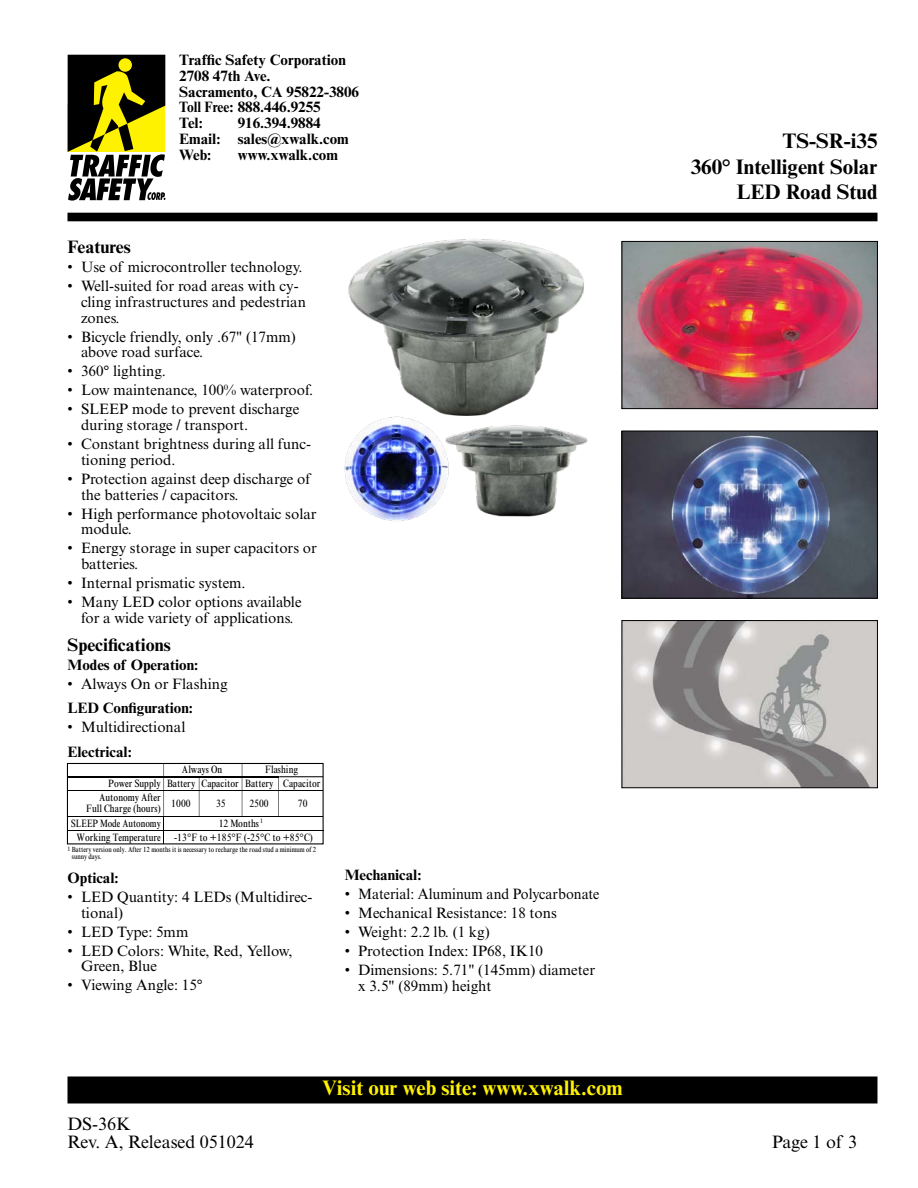
<style>
.page{position:relative;width:918px;height:1188px;background:#fff}
.page>*{position:absolute;margin:0;border:0;box-sizing:border-box;transform-origin:0 0}
.t1{font:700 21px/25.5px "Times New Roman MT Std";color:#000;text-align:right}
.t2{font:700 21px "Times New Roman MT Std";color:#fff200}
.t3{font:18px/18px "Times New Roman MT Std";color:#000}
.t4{font:700 18px "Times New Roman MT Std";color:#000}
.t5{font:15px/15.8px "Times New Roman MT Std";color:#000}
.t6{font:700 15px/15.9px "Times New Roman MT Std";color:#000}
.t7{font:condensed 10.8px/14.2px "Times New Roman MT Std";color:#010101}
.t8{font:condensed 10.8px "Times New Roman MT Std";color:#010101;scale:.96 1}
.t9{font:condensed 7.5px/7.5px "Times New Roman MT Std";letter-spacing:-.005em;color:#010101}
.s1{font-size:6.45px}
</style>
<div class="page">
<div style="left:68px;top:1077px;width:809px;height:26px;background:#000"></div>
<div style="left:68px;top:1076px;width:810px;height:27px;border:2px solid #000"></div>
<div style="left:68px;top:213px;width:810px;height:8px;background:#000"></div>
<svg style="left:68px;top:55px;width:97px;height:146px;background:#686527"></svg>
<hr style="left:67px;top:776px;width:212px;height:1px;background:#000">
<hr style="left:279px;top:776px;width:44px;height:1px;background:#000">
<hr style="left:67px;top:790px;width:212px;height:1px;background:#000">
<hr style="left:279px;top:790px;width:44px;height:1px;background:#000">
<svg style="left:199px;top:777px;width:1px;height:39px"></svg>
<svg style="left:242px;top:765px;width:1px;height:51px"></svg>
<svg style="left:278px;top:777px;width:1px;height:39px"></svg>
<hr style="left:67px;top:816px;width:212px;height:1px;background:#000">
<hr style="left:279px;top:816px;width:44px;height:1px;background:#000">
<hr style="left:67px;top:830px;width:97px;height:1px;background:#000">
<hr style="left:164px;top:830px;width:159px;height:1px;background:#000">
<div style="left:67px;top:763px;width:257px;height:81px;border:1px solid #000"></div>
<img style="left:345px;top:221px;width:255px;height:195px">
<img style="left:345px;top:415px;width:110px;height:106px">
<img style="left:445px;top:420px;width:143px;height:100px">
<img style="left:624px;top:243px;width:252px;height:164px">
<div style="left:622px;top:241px;width:256px;height:168px;border:1px solid #000"></div>
<img style="left:624px;top:433px;width:252px;height:164px">
<div style="left:622px;top:431px;width:256px;height:168px;border:1px solid #000"></div>
<img style="left:624px;top:622px;width:252px;height:164px">
<div style="left:622px;top:620px;width:256px;height:168px;border:1px solid #000"></div>
<p class="t6" style="left:179px;top:51px;width:181px">Traffic Safety Corporation<br>2708 47th Ave.<br>Sacramento, CA 95822-3806<br>Toll Free: 888.446.9255<br>Tel:</p>
<p class="t6" style="left:179px;top:115px;width:171px;text-indent:58px">916.394.9884<br>Email: sales@xwalk.com<br>Web:</p>
<p class="t6" style="left:238px;top:147px;width:102px">www.xwalk.com</p>
<p class="t4" style="left:68px;top:236px;width:65px">Features</p>
<p class="t5" style="left:68px;top:259px;width:237px">• Use of microcontroller technology.</p>
<p class="t5" style="left:81px;top:278px;width:226px;text-indent:-14px">• Well-suited for road areas with cy&shy;cling infrastructures and pedestrian zones.</p>
<p class="t5" style="left:81px;top:329px;width:216px;text-indent:-14px">• Bicycle friendly, only .67" (17mm) above road surface.</p>
<p class="t5" style="left:68px;top:363px;width:100px">• 360° lighting.</p>
<p class="t5" style="left:68px;top:382px;width:247px">• Low maintenance, 100% waterproof.</p>
<p class="t5" style="left:81px;top:401px;width:220px;text-indent:-14px">• SLEEP mode to prevent discharge during storage / transport.</p>
<p class="t5" style="left:81px;top:436px;width:232px;text-indent:-14px">• Constant brightness during all func&shy;tioning period.</p>
<p class="t5" style="left:81px;top:471px;width:231px;text-indent:-14px">• Protection against deep discharge of the batteries / capacitors.</p>
<p class="t5" style="left:81px;top:506px;width:237px;text-indent:-14px">• High performance photovoltaic solar module.</p>
<p class="t5" style="left:81px;top:540px;width:238px;text-indent:-14px">• Energy storage in super capacitors or batteries.</p>
<p class="t5" style="left:68px;top:575px;width:180px">• Internal prismatic system.</p>
<p class="t5" style="left:68px;top:594px;width:236px;text-align:center">• Many LED color options available for a wide variety of applications.</p>
<p class="t4" style="left:68px;top:634px;width:105px">Specifications</p>
<p class="t6" style="left:68px;top:657px;width:132px">Modes of Operation:</p>
<p class="t5" style="left:68px;top:676px;width:162px">• Always On or Flashing</p>
<p class="t6" style="left:68px;top:700px;width:127px">LED Configuration:</p>
<p class="t5" style="left:68px;top:719px;width:120px">• Multidirectional</p>
<p class="t6" style="left:68px;top:743px;width:66px">Electrical:</p>
<p class="t7" style="left:182px;top:762px;width:42px">Always On</p>
<p class="t7" style="left:265px;top:762px;width:35px">Flashing</p>
<p class="t7" style="left:99px;top:776px;width:98px;text-indent:9px">Power Supply Battery<br>Autonomy After</p>
<p class="t7" style="left:86px;top:801px;width:106px">Full Charge (hours) 1000</p>
<p class="t7" style="left:216px;top:796px;width:11px">35</p>
<p class="t7" style="left:249px;top:796px;width:21px">2500</p>
<p class="t7" style="left:298px;top:796px;width:11px">70</p>
<p class="t8" style="left:71px;top:817px;width:95px">SLEEP Mode Autonomy</p>
<p class="t7" style="left:202px;top:776px;width:120px">Capacitor Battery Capacitor</p>
<p class="t7" style="left:77px;top:817px;width:238px;line-height:13.5px;text-indent:142px">12 Months <sup>1<br></sup>Working Temperature -13°F to +185°F (-25°C to +85°C)</p>
<p class="t9" style="left:72px;top:846px;width:246px;text-indent:-4px"><span class="s1">1</span> Battery version only. After 12 months it is necessary to recharge the road stud a minimum of 2 sunny days.</p>
<p class="t6" style="left:68px;top:870px;width:53px">Optical:</p>
<p class="t5" style="left:81px;top:889px;width:233px;text-indent:-14px">• LED Quantity: 4 LEDs (Multidirec&shy;tional)</p>
<p class="t5" style="left:68px;top:924px;width:122px">• LED Type: 5mm</p>
<p class="t5" style="left:81px;top:943px;width:213px;text-indent:-14px">• LED Colors: White, Red, Yellow,<br>Green, Blue</p>
<p class="t5" style="left:68px;top:978px;width:137px">• Viewing Angle: 15°</p>
<p class="t6" style="left:345px;top:867px;width:78px">Mechanical:</p>
<p class="t5" style="left:345px;top:886px;width:256px">• Material: Aluminum and Polycarbonate</p>
<p class="t5" style="left:345px;top:905px;width:214px">• Mechanical Resistance: 18 tons</p>
<p class="t5" style="left:345px;top:924px;width:147px">• Weight: 2.2 lb. (1 kg)</p>
<p class="t5" style="left:345px;top:943px;width:200px">• Protection Index: IP68, IK10</p>
<p class="t5" style="left:358px;top:962px;width:239px;text-indent:-14px">• Dimensions: 5.71" (145mm) diameter x 3.5" (89mm) height</p>
<p class="t3" style="left:68px;top:1114px;width:188px">DS-36K<br>Rev. A, Released 051024</p>
<h1 class="t2" style="left:322px;top:1075px;width:302px">Visit our web site: www.xwalk.com</h1>
<h1 class="t1" style="left:691px;top:128px;width:188px">TS-SR-i35<br>360° Intelligent Solar<br>LED Road Stud</h1>
<p class="t3" style="left:772px;top:1132px;width:87px">Page 1 of 3</p>
</div>
